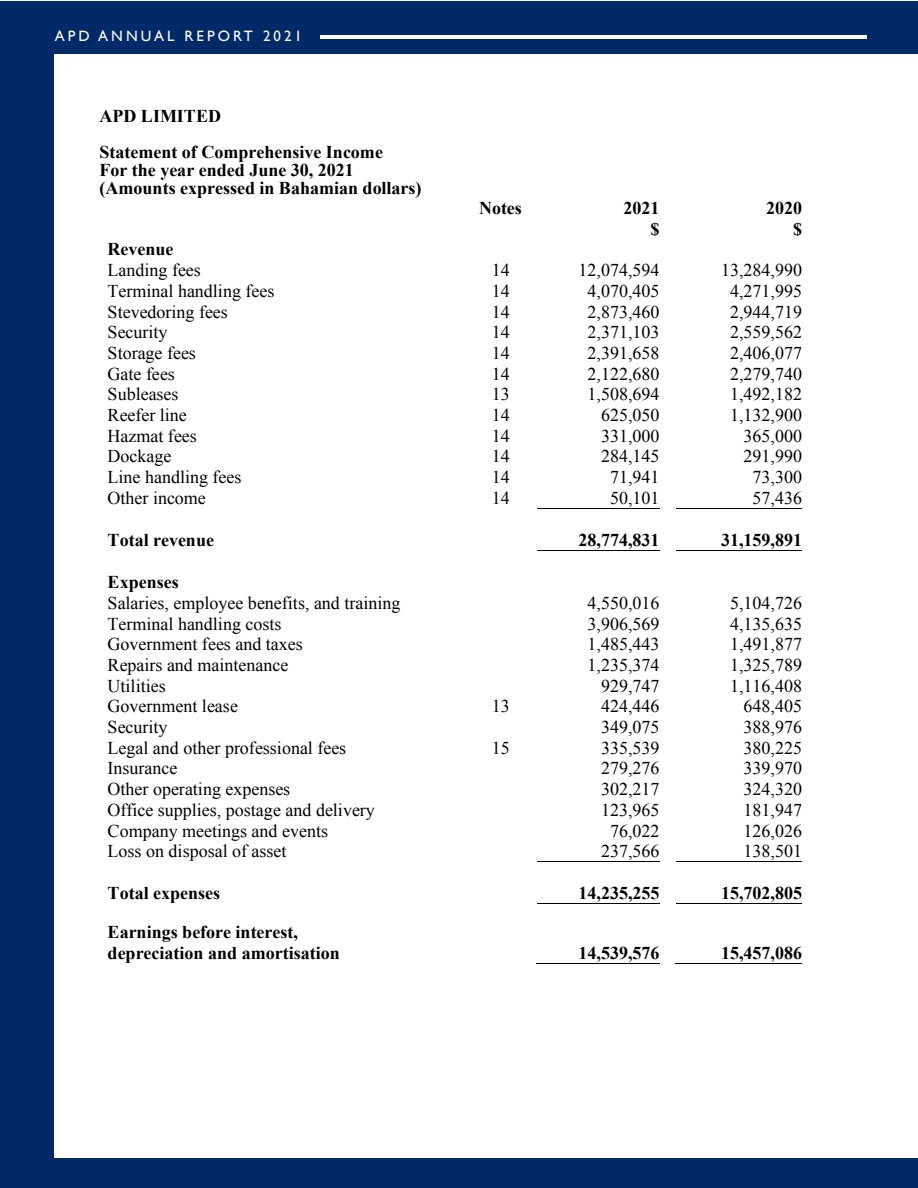
<style>
.page{position:relative;width:918px;height:1188px;background:#fff}
.page>*{position:absolute;margin:0;border:0;box-sizing:border-box;transform-origin:0 0}
.t1{font:18px "Times New Roman";color:#000}
.t2{font:700 18px/36px "Times New Roman";color:#000}
.t3{font:15px "Gill Sans";letter-spacing:.2em;color:#fff}
</style>
<div class="page">
<div style="left:0;top:2px;width:918px;height:1186px;background:#002967"></div>
<div style="left:55px;top:54px;width:863px;height:1104px;background:#fff"></div>
<hr style="left:321px;top:35px;width:546px;height:3px;background:#fff">
<hr style="left:537px;top:508px;width:123px;height:1px;background:#000">
<hr style="left:677px;top:508px;width:125px;height:1px;background:#000">
<hr style="left:537px;top:550px;width:123px;height:1px;background:#000">
<hr style="left:677px;top:550px;width:125px;height:1px;background:#000">
<hr style="left:537px;top:861px;width:123px;height:1px;background:#000">
<hr style="left:677px;top:861px;width:125px;height:1px;background:#000">
<hr style="left:537px;top:903px;width:123px;height:1px;background:#000">
<hr style="left:677px;top:903px;width:125px;height:1px;background:#000">
<hr style="left:536px;top:963px;width:124px;height:1px;background:#000">
<hr style="left:675px;top:963px;width:127px;height:1px;background:#000">
<p class="t3" style="left:55px;top:27px;width:249px">APD ANNUAL REPORT 2021</p>
<p class="t2" style="left:100px;top:97px;width:285px">APD LIMITED<br>Statement of Comprehensive Income</p>
<p class="t2" style="left:100px;top:160px;width:323px;line-height:18px">For the year ended June 30, 2021 (Amounts expressed in Bahamian dollars)</p>
<p class="t2" style="left:479px;top:190px;width:44px">Notes</p>
<p class="t2" style="left:624px;top:190px;width:37px">2021</p>
<p class="t2" style="left:766px;top:190px;width:37px">2020</p>
<p class="t2" style="left:651px;top:210px;width:10px">$</p>
<p class="t2" style="left:793px;top:210px;width:10px">$</p>
<p class="t2" style="left:108px;top:231px;width:67px">Revenue</p>
<p class="t1" style="left:108px;top:258px;width:95px">Landing fees</p>
<p class="t1" style="left:492px;top:258px;width:19px">14</p>
<p class="t1" style="left:579px;top:258px;width:82px">12,074,594</p>
<p class="t1" style="left:721px;top:258px;width:83px">13,284,990</p>
<p class="t1" style="left:108px;top:279px;width:168px">Terminal handling fees</p>
<p class="t1" style="left:492px;top:279px;width:19px">14</p>
<p class="t1" style="left:588px;top:279px;width:73px">4,070,405</p>
<p class="t1" style="left:730px;top:279px;width:74px">4,271,995</p>
<p class="t1" style="left:108px;top:299px;width:122px">Stevedoring fees</p>
<p class="t1" style="left:492px;top:299px;width:19px">14</p>
<p class="t1" style="left:588px;top:299px;width:73px">2,873,460</p>
<p class="t1" style="left:730px;top:299px;width:74px">2,944,719</p>
<p class="t1" style="left:108px;top:320px;width:61px">Security</p>
<p class="t1" style="left:492px;top:320px;width:19px">14</p>
<p class="t1" style="left:588px;top:320px;width:73px">2,371,103</p>
<p class="t1" style="left:730px;top:320px;width:74px">2,559,562</p>
<p class="t1" style="left:108px;top:341px;width:90px">Storage fees</p>
<p class="t1" style="left:492px;top:341px;width:19px">14</p>
<p class="t1" style="left:588px;top:341px;width:73px">2,391,658</p>
<p class="t1" style="left:730px;top:341px;width:74px">2,406,077</p>
<p class="t1" style="left:108px;top:361px;width:69px">Gate fees</p>
<p class="t1" style="left:492px;top:361px;width:19px">14</p>
<p class="t1" style="left:588px;top:361px;width:73px">2,122,680</p>
<p class="t1" style="left:730px;top:361px;width:74px">2,279,740</p>
<p class="t1" style="left:108px;top:382px;width:72px">Subleases</p>
<p class="t1" style="left:492px;top:382px;width:19px">13</p>
<p class="t1" style="left:588px;top:382px;width:73px">1,508,694</p>
<p class="t1" style="left:730px;top:382px;width:74px">1,492,182</p>
<p class="t1" style="left:108px;top:403px;width:81px">Reefer line</p>
<p class="t1" style="left:492px;top:403px;width:19px">14</p>
<p class="t1" style="left:601px;top:403px;width:60px">625,050</p>
<p class="t1" style="left:730px;top:403px;width:74px">1,132,900</p>
<p class="t1" style="left:108px;top:424px;width:91px">Hazmat fees</p>
<p class="t1" style="left:492px;top:424px;width:19px">14</p>
<p class="t1" style="left:601px;top:424px;width:60px">331,000</p>
<p class="t1" style="left:744px;top:424px;width:60px">365,000</p>
<p class="t1" style="left:108px;top:444px;width:65px">Dockage</p>
<p class="t1" style="left:492px;top:444px;width:19px">14</p>
<p class="t1" style="left:601px;top:444px;width:60px">284,145</p>
<p class="t1" style="left:744px;top:444px;width:60px">291,990</p>
<p class="t1" style="left:108px;top:465px;width:135px">Line handling fees</p>
<p class="t1" style="left:492px;top:465px;width:19px">14</p>
<p class="t1" style="left:610px;top:465px;width:51px">71,941</p>
<p class="t1" style="left:753px;top:465px;width:51px">73,300</p>
<p class="t1" style="left:108px;top:486px;width:100px">Other income</p>
<p class="t1" style="left:492px;top:486px;width:19px">14</p>
<p class="t1" style="left:610px;top:486px;width:51px">50,101</p>
<p class="t1" style="left:753px;top:486px;width:51px">57,436</p>
<p class="t2" style="left:108px;top:522px;width:108px">Total revenue</p>
<p class="t2" style="left:579px;top:522px;width:82px">28,774,831</p>
<p class="t2" style="left:721px;top:522px;width:83px">31,159,891</p>
<p class="t2" style="left:108px;top:564px;width:73px">Expenses</p>
<p class="t1" style="left:108px;top:591px;width:294px">Salaries, employee benefits, and training</p>
<p class="t1" style="left:588px;top:591px;width:73px">4,550,016</p>
<p class="t1" style="left:730px;top:591px;width:74px">5,104,726</p>
<p class="t1" style="left:108px;top:611px;width:175px">Terminal handling costs</p>
<p class="t1" style="left:588px;top:611px;width:73px">3,906,569</p>
<p class="t1" style="left:730px;top:611px;width:74px">4,135,635</p>
<p class="t1" style="left:108px;top:632px;width:197px">Government fees and taxes</p>
<p class="t1" style="left:588px;top:632px;width:73px">1,485,443</p>
<p class="t1" style="left:730px;top:632px;width:74px">1,491,877</p>
<p class="t1" style="left:108px;top:653px;width:182px">Repairs and maintenance</p>
<p class="t1" style="left:588px;top:653px;width:73px">1,235,374</p>
<p class="t1" style="left:730px;top:653px;width:74px">1,325,789</p>
<p class="t1" style="left:108px;top:674px;width:60px">Utilities</p>
<p class="t1" style="left:601px;top:674px;width:60px">929,747</p>
<p class="t1" style="left:730px;top:674px;width:74px">1,116,408</p>
<p class="t1" style="left:108px;top:694px;width:132px">Government lease</p>
<p class="t1" style="left:492px;top:694px;width:19px">13</p>
<p class="t1" style="left:601px;top:694px;width:60px">424,446</p>
<p class="t1" style="left:744px;top:694px;width:60px">648,405</p>
<p class="t1" style="left:108px;top:715px;width:61px">Security</p>
<p class="t1" style="left:601px;top:715px;width:60px">349,075</p>
<p class="t1" style="left:744px;top:715px;width:60px">388,976</p>
<p class="t1" style="left:108px;top:736px;width:240px">Legal and other professional fees</p>
<p class="t1" style="left:492px;top:736px;width:19px">15</p>
<p class="t1" style="left:601px;top:736px;width:60px">335,539</p>
<p class="t1" style="left:744px;top:736px;width:60px">380,225</p>
<p class="t1" style="left:108px;top:756px;width:71px">Insurance</p>
<p class="t1" style="left:601px;top:756px;width:60px">279,276</p>
<p class="t1" style="left:744px;top:756px;width:60px">339,970</p>
<p class="t1" style="left:108px;top:777px;width:184px">Other operating expenses</p>
<p class="t1" style="left:601px;top:777px;width:60px">302,217</p>
<p class="t1" style="left:744px;top:777px;width:60px">324,320</p>
<p class="t1" style="left:108px;top:798px;width:269px">Office supplies, postage and delivery</p>
<p class="t1" style="left:601px;top:798px;width:60px">123,965</p>
<p class="t1" style="left:744px;top:798px;width:60px">181,947</p>
<p class="t1" style="left:108px;top:818px;width:222px">Company meetings and events</p>
<p class="t1" style="left:610px;top:818px;width:51px">76,022</p>
<p class="t1" style="left:744px;top:818px;width:60px">126,026</p>
<p class="t1" style="left:108px;top:839px;width:180px">Loss on disposal of asset</p>
<p class="t1" style="left:601px;top:839px;width:60px">237,566</p>
<p class="t1" style="left:744px;top:839px;width:60px">138,501</p>
<p class="t2" style="left:108px;top:875px;width:114px">Total expenses</p>
<p class="t2" style="left:579px;top:875px;width:82px">14,235,255</p>
<p class="t2" style="left:721px;top:875px;width:83px">15,702,805</p>
<p class="t2" style="left:108px;top:921px;width:234px;line-height:20.7px">Earnings before interest, depreciation and amortisation</p>
<p class="t2" style="left:579px;top:934px;width:82px">14,539,576</p>
<p class="t2" style="left:721px;top:934px;width:83px">15,457,086</p>
</div>
